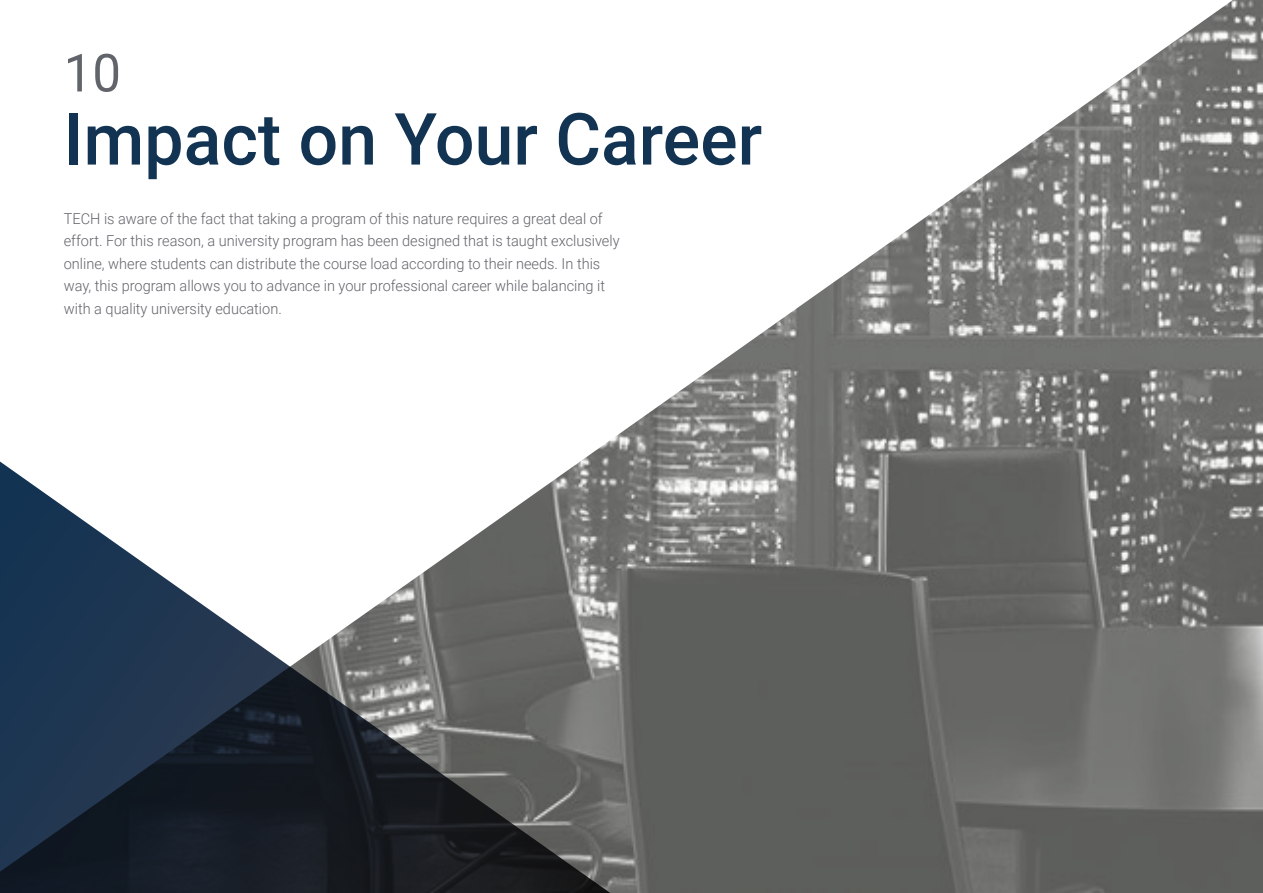
<style>
.page{position:relative;width:1263px;height:893px;background:#fff}
.page>*{position:absolute;margin:0;border:0;box-sizing:border-box;transform-origin:0 0}
.t1{font:500 72px "Roboto";color:#123352}
.t2{font:52.5px "Roboto";color:#61646a}
.t3{font:300 15px/22.5px "Roboto";color:#61646a}
</style>
<div class="page">
<img style="left:602px;top:0;width:661px;height:893px">
<svg style="left:0;top:446px;width:640px;height:447px"></svg>
<h2 class="t2" style="left:64px;top:36px;width:59px">10</h2>
<h1 class="t1" style="left:64px;top:89px;width:700px">Impact on Your Career</h1>
<p class="t3" style="left:64px;top:207px;width:557px">TECH is aware of the fact that taking a program of this nature requires a great deal of effort. For this reason, a university program has been designed that is taught exclusively online, where students can distribute the course load according to their needs. In this way, this program allows you to advance in your professional career while balancing it with a quality university education.</p>
</div>
